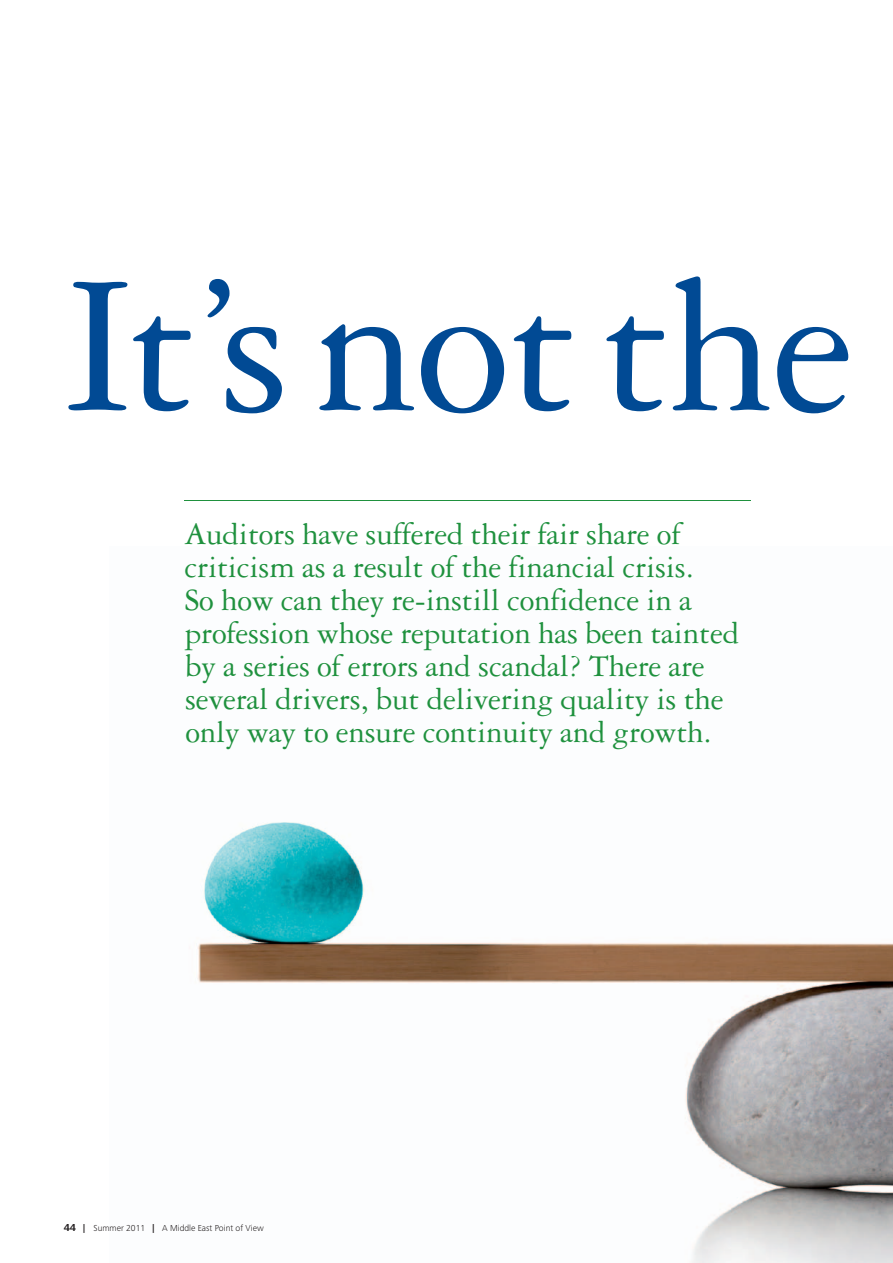
<style>
.page{position:relative;width:893px;height:1263px;background:#fff}
.page>*{position:absolute;margin:0;border:0;box-sizing:border-box;transform-origin:0 0}
.t1{font:208.65px "Garamond 3 LT Std";letter-spacing:-.01em;color:#014a94}
.t2{font:33px/33px "Garamond 3 LT Std";letter-spacing:-.005em;color:#1f913e}
.t3{font:300 9px "Frutiger Next Pro";color:#231f20}
.s1{font-weight:700;font-size:10.5px}
.s2{font-weight:700}
</style>
<div class="page">
<img style="left:198px;top:822px;width:695px;height:441px">
<hr style="left:184px;top:500px;width:567px;height:1px;background:#1f913e">
<h1 class="t1" style="left:64px;top:276px;width:792px">It’snotthe</h1>
<p class="t2" style="left:184px;top:521px;width:556px">Auditors have suffered their fair share of criticism as a result of the financial crisis.<br>So how can they re-instill confidence in a profession whose reputation has been tainted by a series of errors and scandal? There are several drivers, but delivering quality is the only way to ensure continuity and growth.</p>
<p class="t3" style="left:64px;top:1225px;width:202px"><span class="s1">44</span> <span class="s2">|</span> Summer 2011 <span class="s2">|</span> A Middle East Point of View</p>
</div>
